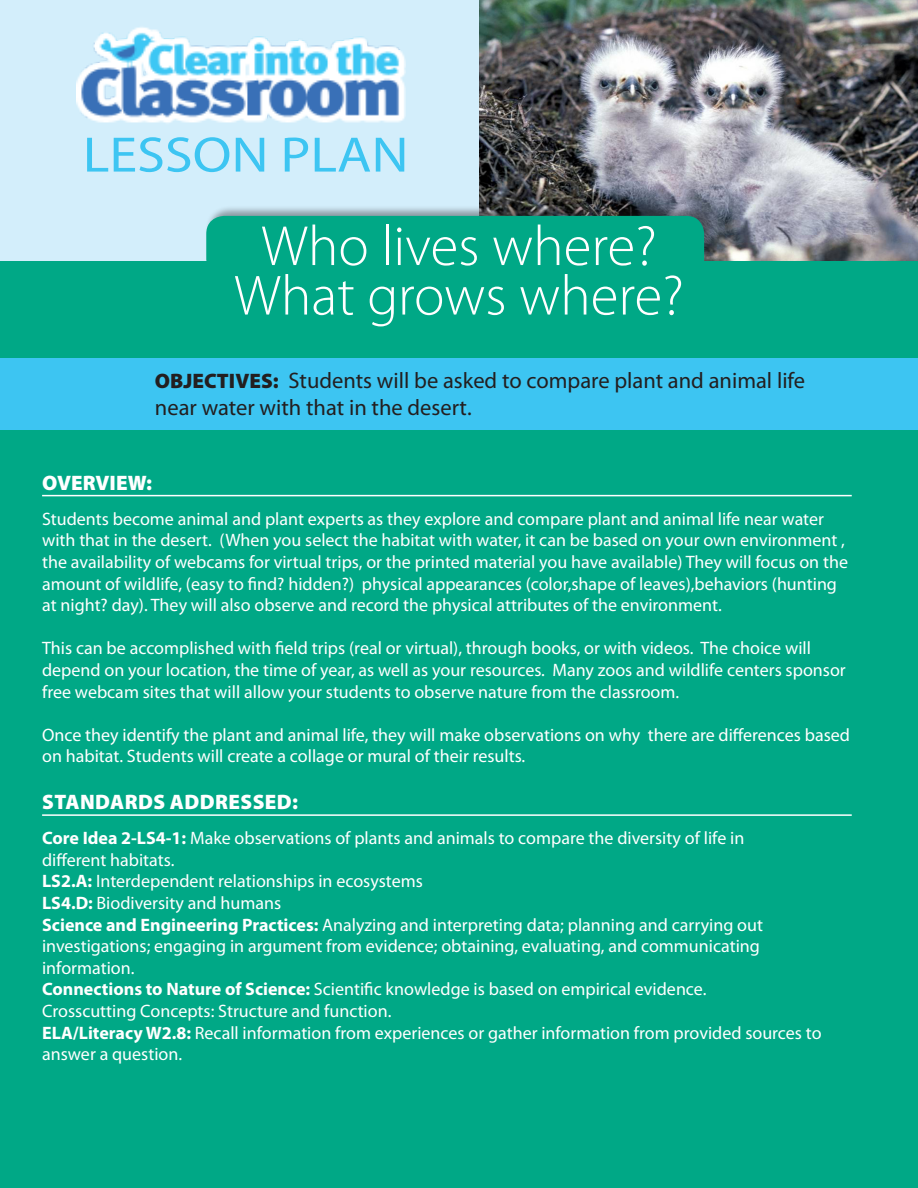
<style>
.page{position:relative;width:918px;height:1188px;background:#fff}
.page>*{position:absolute;margin:0;border:0;box-sizing:border-box;transform-origin:0 0}
.t1{font:300 57px/49.5px "Myriad Pro";color:#fff;text-align:center}
.t2{font:50.1px "Myriad Pro";color:#3dc5f2;scale:1.12 1}
.t3{font:22.5px/27px "Myriad Pro";color:#231f20}
.t4{font:900 21px "Myriad Pro";letter-spacing:.02em;color:#fff}
.t5{font:900 21px "Myriad Pro";color:#fff}
.t6{font:18px/21.6px "Myriad Pro";color:#fff}
.s1{font-weight:900;font-size:21px}
.s2{font-weight:700}
</style>
<div class="page">
<div style="left:0;top:0;width:918px;height:298px;background:#d3eefb"></div>
<img style="left:480px;top:0;width:438px;height:261px">
<div style="left:205px;top:206px;width:511px;height:73px;background:#231f20;opacity:.4"></div>
<div style="left:206px;top:216px;width:498px;height:61px;background:#00a886;border-radius:18px"></div>
<div style="left:0;top:261px;width:918px;height:927px;background:#00a886"></div>
<hr style="left:42px;top:495px;width:810px;height:1px;background:#fff">
<hr style="left:42px;top:814px;width:810px;height:2px;background:#fff">
<div style="left:0;top:359px;width:918px;height:71px;background:#3dc5f2"></div>
<img style="left:77px;top:27px;width:328px;height:96px">
<p class="t2" style="left:83px;top:124px;width:292px">LESSON PLAN</p>
<p class="t1" style="left:234px;top:222px;width:451px">Who lives where?<br>What grows where?</p>
<p class="t3" style="left:155px;top:366px;width:652px"><span class="s1">OBJECTIVES:</span> Students will be asked to compare plant and animal life near water with that in the desert.</p>
<p class="t5" style="left:42px;top:471px;width:112px">OVERVIEW:</p>
<p class="t6" style="left:42px;top:508px;width:807px">Students become animal and plant experts as they explore and compare plant and animal life near water with that in the desert. (When you select the habitat with water, it can be based on your own environment , the availability of webcams for virtual trips, or the printed material you have available) They will focus on the amount of wildlife, (easy to find? hidden?) physical appearances (color,shape of leaves),behaviors (hunting at night? day). They will also observe and record the physical attributes of the environment.</p>
<p class="t6" style="left:42px;top:637px;width:805px">This can be accomplished with field trips (real or virtual), through books, or with videos. The choice will depend on your location, the time of year, as well as your resources. Many zoos and wildlife centers sponsor free webcam sites that will allow your students to observe nature from the classroom.</p>
<p class="t6" style="left:42px;top:724px;width:809px">Once they identify the plant and animal life, they will make observations on why there are differences based on habitat. Students will create a collage or mural of their results.</p>
<p class="t4" style="left:42px;top:790px;width:257px">STANDARDS ADDRESSED:</p>
<p class="t6" style="left:42px;top:827px;width:704px"><span class="s2">Core Idea 2-LS4-1:</span> Make observations of plants and animals to compare the diversity of life in different habitats.</p>
<p class="t6" style="left:42px;top:870px;width:382px"><span class="s2">LS2.A:</span> Interdependent relationships in ecosystems</p>
<p class="t6" style="left:42px;top:892px;width:241px"><span class="s2">LS4.D:</span> Biodiversity and humans</p>
<p class="t6" style="left:42px;top:914px;width:722px"><span class="s2">Science and Engineering Practices:</span> Analyzing and interpreting data; planning and carrying out investigations; engaging in argument from evidence; obtaining, evaluating, and communicating information.</p>
<p class="t6" style="left:42px;top:978px;width:666px"><span class="s2">Connections to Nature of Science:</span> Scientific knowledge is based on empirical evidence.</p>
<p class="t6" style="left:42px;top:1000px;width:351px">Crosscutting Concepts: Structure and function.</p>
<p class="t6" style="left:42px;top:1022px;width:781px"><span class="s2">ELA/Literacy W2.8:</span> Recall information from experiences or gather information from provided sources to answer a question.</p>
</div>
